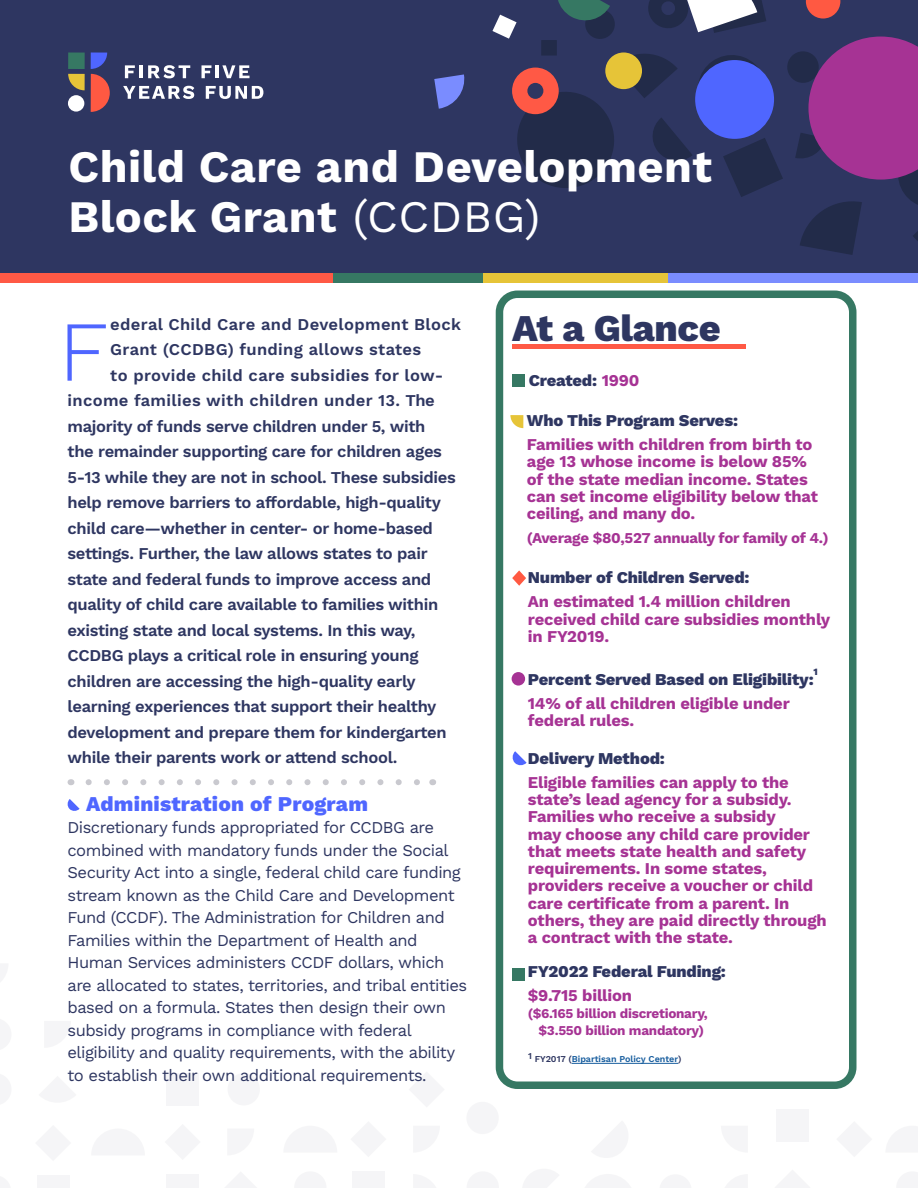
<style>
.page{position:relative;width:918px;height:1188px;background:#fff}
.page>*{position:absolute;margin:0;border:0;box-sizing:border-box;transform-origin:0 0}
.Paragraph{font:300 85.2px "Work Sans";color:#4f66ff}
.Headline{font:700 45px/49.5px "Work Sans";letter-spacing:.01em;color:#fff}
.Paragraph-2{font:800 37.65px "Work Sans";letter-spacing:-.01em;color:#2e3661}
.t1{font:800 21px "Work Sans";letter-spacing:.01em;color:#4f66ff}
.Paragraph-3{font:600 16.5px "Work Sans";letter-spacing:-.02em;color:#2e3661}
.t2{font:700 16.5px/17.2px "Work Sans";letter-spacing:-.01em;color:#a63394}
.t3{font:16.5px/22.5px "Work Sans";letter-spacing:-.03em;color:#2e3661}
.Paragraph-4{font:600 16.5px "Work Sans";letter-spacing:.02em;color:#2e3661}
.Paragraph-5{font:800 16.5px "Work Sans";letter-spacing:-.01em;color:#2e3661}
.t4{font:700 15px "Work Sans";letter-spacing:-.02em;color:#a63394}
.t5{font:700 13.5px/17.2px "Work Sans";letter-spacing:-.02em;color:#a63394;text-align:center}
.Paragraph-6{font:800 9.6px "Work Sans";color:#2e3661}
.t6{font:600 9px "Work Sans";color:#175d9e}
.s1{font-weight:400}
.s2{font-weight:700;color:#a63394}
.s3{color:#2e3661}
</style>
<div class="page">
<div style="left:496px;top:291px;width:361px;height:798px;border:8px solid #367863;border-radius:18px"></div>
<div style="left:0;top:0;width:918px;height:273px;background:#2e3661"></div>
<div style="left:166px;top:1174px;width:33px;height:14px;background:#f5f5f7"></div>
<div style="left:228px;top:1073px;width:32px;height:32px;background:#f5f5f7;border-radius:50%"></div>
<div style="left:166px;top:1073px;width:33px;height:32px;background:#f5f5f7"></div>
<div style="left:37px;top:1175px;width:32px;height:13px;background:#f5f5f7"></div>
<div style="left:352px;top:1171px;width:33px;height:17px;background:#f5f5f7"></div>
<div style="left:466px;top:1102px;width:33px;height:32px;background:#f5f5f7;border-radius:50%"></div>
<div style="left:776px;top:1109px;width:33px;height:32px;background:#f5f5f7"></div>
<svg style="left:67px;top:799px;width:13px;height:12px"></svg>
<svg style="left:492px;top:0;width:426px;height:255px"></svg>
<svg style="left:434px;top:74px;width:31px;height:35px"></svg>
<div style="left:0;top:273px;width:334px;height:10px;background:#ff5945"></div>
<div style="left:334px;top:273px;width:167px;height:10px;background:#367863"></div>
<div style="left:483px;top:273px;width:185px;height:10px;background:#e6c438"></div>
<div style="left:668px;top:273px;width:250px;height:10px;background:#7a8cff"></div>
<svg style="left:68px;top:74px;width:17px;height:16px"></svg>
<div style="left:68px;top:95px;width:16px;height:17px;background:#fff;border-radius:50%"></div>
<div style="left:68px;top:53px;width:17px;height:16px;background:#367863"></div>
<svg style="left:91px;top:53px;width:19px;height:59px"></svg>
<svg style="left:125px;top:65px;width:17px;height:13px"></svg>
<svg style="left:148px;top:65px;width:42px;height:13px"></svg>
<svg style="left:202px;top:65px;width:9px;height:13px"></svg>
<hr style="left:215px;top:65px;width:4px;height:13px;background:#fff">
<svg style="left:222px;top:65px;width:28px;height:13px"></svg>
<svg style="left:123px;top:86px;width:71px;height:13px"></svg>
<svg style="left:206px;top:86px;width:57px;height:13px"></svg>
<svg style="left:510px;top:415px;width:13px;height:13px"></svg>
<div style="left:512px;top:344px;width:234px;height:5px;background:#ff5945"></div>
<svg style="left:89px;top:779px;width:331px;height:6px"></svg>
<svg style="left:512px;top:751px;width:15px;height:15px"></svg>
<div style="left:512px;top:672px;width:13px;height:14px;background:#a63394;border-radius:50%"></div>
<svg style="left:512px;top:570px;width:14px;height:16px"></svg>
<div style="left:512px;top:374px;width:13px;height:13px;background:#367863"></div>
<div style="left:512px;top:968px;width:13px;height:13px;background:#367863"></div>
<hr style="left:572px;top:1063px;width:106px;height:1px;background:#175d9e">
<p class="Headline" style="left:69px;top:144px;width:645px">Child Care and Development<br>Block Grant <span class="s1">(CCDBG)</span></p>
<p class="Paragraph" style="left:59px;top:301px;width:51px">F</p>
<p class="Paragraph-4" style="left:110px;top:314px;width:352px">ederal Child Care and Development Block</p>
<p class="Paragraph-4" style="left:110px;top:340px;width:313px">Grant (CCDBG) funding allows states</p>
<p class="Paragraph-4" style="left:110px;top:365px;width:335px">to provide child care subsidies for low-</p>
<p class="Paragraph-4" style="left:68px;top:391px;width:369px">income families with children under 13. The</p>
<p class="Paragraph-3" style="left:68px;top:416px;width:359px">majority of funds serve children under 5, with</p>
<p class="Paragraph-3" style="left:68px;top:442px;width:376px">the remainder supporting care for children ages</p>
<p class="Paragraph-3" style="left:68px;top:467px;width:390px">5-13 while they are not in school. These subsidies</p>
<p class="Paragraph-3" style="left:68px;top:493px;width:375px">help remove barriers to affordable, high-quality</p>
<p class="Paragraph-3" style="left:68px;top:518px;width:367px">child care—whether in center- or home-based</p>
<p class="Paragraph-3" style="left:68px;top:544px;width:362px">settings. Further, the law allows states to pair</p>
<p class="Paragraph-3" style="left:68px;top:569px;width:365px">state and federal funds to improve access and</p>
<p class="Paragraph-3" style="left:68px;top:595px;width:372px">quality of child care available to families within</p>
<p class="Paragraph-3" style="left:68px;top:620px;width:350px">existing state and local systems. In this way,</p>
<p class="Paragraph-3" style="left:68px;top:646px;width:353px">CCDBG plays a critical role in ensuring young</p>
<p class="Paragraph-3" style="left:68px;top:671px;width:350px">children are accessing the high-quality early</p>
<p class="Paragraph-3" style="left:68px;top:697px;width:371px">learning experiences that support their healthy</p>
<p class="Paragraph-3" style="left:68px;top:722px;width:381px">development and prepare them for kindergarten</p>
<p class="Paragraph-3" style="left:68px;top:748px;width:332px">while their parents work or attend school.</p>
<p class="t1" style="left:86px;top:792px;width:283px">Administration of Program</p>
<p class="t3" style="left:68px;top:817px;width:401px">Discretionary funds appropriated for CCDBG are combined with mandatory funds under the Social Security Act into a single, federal child care funding stream known as the Child Care and Development Fund (CCDF). The Administration for Children and Families within the Department of Health and Human Services administers CCDF dollars, which are allocated to states, territories, and tribal entities based on a formula. States then design their own subsidy programs in compliance with federal eligibility and quality requirements, with the ability to establish their own additional requirements.</p>
<p class="Paragraph-2" style="left:512px;top:306px;width:210px">At a Glance</p>
<p class="Paragraph-5" style="left:529px;top:371px;width:112px">Created: <span class="s2">1990</span></p>
<p class="Paragraph-5" style="left:527px;top:411px;width:213px">Who This Program Serves:</p>
<p class="t2" style="left:527px;top:437px;width:293px">Families with children from birth to age 13 whose income is below 85% of the state median income. States can set income eligibility below that ceiling, and many do.</p>
<p class="t4" style="left:527px;top:529px;width:303px">(Average $80,527 annually for family of 4.)</p>
<p class="Paragraph-5" style="left:528px;top:568px;width:223px">Number of Children Served:</p>
<p class="t2" style="left:528px;top:594px;width:304px">An estimated 1.4 million children received child care subsidies monthly in FY2019.</p>
<p class="Paragraph-6" style="left:814px;top:666px;width:6px">1</p>
<p class="Paragraph-5" style="left:528px;top:670px;width:287px">Percent Served Based on Eligibility:</p>
<p class="t2" style="left:528px;top:695px;width:263px">14% of all children eligible under federal rules.</p>
<p class="Paragraph-5" style="left:528px;top:749px;width:139px">Delivery Method:</p>
<p class="t2" style="left:528px;top:774px;width:300px">Eligible families can apply to the state’s lead agency for a subsidy.<br>Families who receive a subsidy<br>may choose any child care provider that meets state health and safety requirements. In some states, providers receive a voucher or child care certificate from a parent. In others, they are paid directly through a contract with the state.</p>
<p class="Paragraph-5" style="left:528px;top:962px;width:200px">FY2022 Federal Funding:</p>
<p class="t2" style="left:528px;top:988px;width:106px">$9.715 billion</p>
<p class="t5" style="left:528px;top:1006px;width:181px">($6.165 billion discretionary, $3.550 billion mandatory)</p>
<p class="t6" style="left:528px;top:1054px;width:155px"><sup>1</sup> <span class="s3">FY2017 (</span>Bipartisan Policy Center<span class="s3">)</span></p>
</div>
